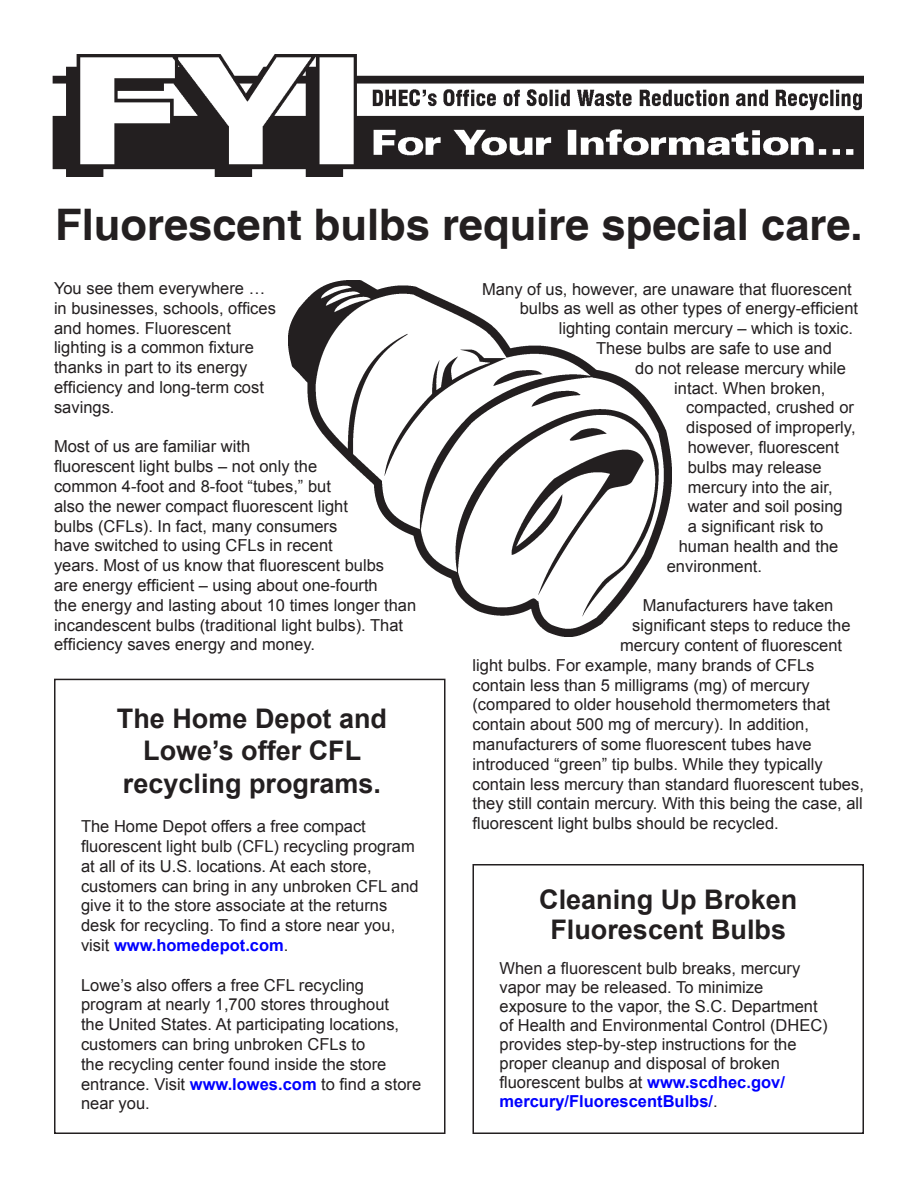
<style>
.page{position:relative;width:918px;height:1188px;background:#fff}
.page>*{position:absolute;margin:0;border:0;box-sizing:border-box;transform-origin:0 0}
.t1{font:700 43.5px "Helvetica";color:#231f20}
.t2{font:700 27px/32.4px "Arial";color:#231f20;text-align:center}
.t3{font:16.5px/19.8px "Arial";color:#231f20}
.s1{font-weight:700;color:#00f}
</style>
<div class="page">
<img style="left:53px;top:54px;width:811px;height:123px">
<div style="left:54px;top:679px;width:392px;height:455px;border:2px solid #231f20"></div>
<div style="left:472px;top:864px;width:392px;height:270px;border:2px solid #231f20"></div>
<img style="left:288px;top:281px;width:383px;height:356px">
<p class="t1" style="left:55px;top:198px;width:809px">Fluorescent bulbs require special care.</p>
<p class="t3" style="left:482px;top:279px;width:371px">Many of us, however, are unaware that fluorescent</p>
<p class="t3" style="left:520px;top:299px;width:340px">bulbs as well as other types of energy-efficient</p>
<p class="t3" style="left:559px;top:319px;width:296px">lighting contain mercury – which is toxic.</p>
<p class="t3" style="left:596px;top:338px;width:237px">These bulbs are safe to use and</p>
<p class="t3" style="left:635px;top:358px;width:212px">do not release mercury while</p>
<p class="t3" style="left:674px;top:378px;width:153px">intact. When broken,</p>
<p class="t3" style="left:686px;top:398px;width:169px">compacted, crushed or</p>
<p class="t3" style="left:686px;top:418px;width:171px">disposed of improperly,</p>
<p class="t3" style="left:688px;top:437px;width:153px">however, fluorescent</p>
<p class="t3" style="left:688px;top:457px;width:135px">bulbs may release</p>
<p class="t3" style="left:688px;top:477px;width:146px">mercury into the air,</p>
<p class="t3" style="left:688px;top:497px;width:156px">water and soil posing</p>
<p class="t3" style="left:688px;top:517px;width:137px">a significant risk to</p>
<p class="t3" style="left:679px;top:536px;width:161px">human health and the</p>
<p class="t3" style="left:667px;top:556px;width:97px">environment.</p>
<p class="t3" style="left:643px;top:596px;width:192px">Manufacturers have taken</p>
<p class="t3" style="left:632px;top:616px;width:220px">significant steps to reduce the</p>
<p class="t3" style="left:620px;top:635px;width:223px">mercury content of fluorescent</p>
<p class="t3" style="left:472px;top:655px;width:344px">light bulbs. For example, many brands of CFLs</p>
<p class="t3" style="left:472px;top:675px;width:339px">contain less than 5 milligrams (mg) of mercury</p>
<p class="t3" style="left:472px;top:695px;width:359px">(compared to older household thermometers that</p>
<p class="t3" style="left:472px;top:715px;width:338px">contain about 500 mg of mercury). In addition,</p>
<p class="t3" style="left:472px;top:734px;width:341px">manufacturers of some fluorescent tubes have</p>
<p class="t3" style="left:472px;top:754px;width:352px">introduced “green” tip bulbs. While they typically</p>
<p class="t3" style="left:472px;top:774px;width:393px">contain less mercury than standard fluorescent tubes,</p>
<p class="t3" style="left:472px;top:794px;width:392px">they still contain mercury. With this being the case, all</p>
<p class="t3" style="left:472px;top:814px;width:308px">fluorescent light bulbs should be recycled.</p>
<p class="t3" style="left:54px;top:278px;width:223px">You see them everywhere … in businesses, schools, offices and homes. Fluorescent lighting is a common fixture thanks in part to its energy efficiency and long-term cost savings.</p>
<p class="t3" style="left:54px;top:437px;width:364px">Most of us are familiar with<br>fluorescent light bulbs – not only the<br>common 4-foot and 8-foot “tubes,” but<br>also the newer compact fluorescent light<br>bulbs (CFLs). In fact, many consumers<br>have switched to using CFLs in recent<br>years. Most of us know that fluorescent bulbs<br>are energy efficient – using about one-fourth<br>the energy and lasting about 10 times longer than incandescent bulbs (traditional light bulbs). That efficiency saves energy and money.</p>
<p class="t2" style="left:117px;top:703px;width:272px">The Home Depot and<br>Lowe’s offer CFL recycling programs.</p>
<p class="t3" style="left:81px;top:817px;width:339px">The Home Depot offers a free compact fluorescent light bulb (CFL) recycling program at all of its U.S. locations. At each store, customers can bring in any unbroken CFL and give it to the store associate at the returns desk for recycling. To find a store near you, visit <span class="s1">www.homedepot.com</span>.</p>
<p class="t3" style="left:81px;top:975px;width:342px">Lowe’s also offers a free CFL recycling program at nearly 1,700 stores throughout<br>the United States. At participating locations, customers can bring unbroken CFLs to<br>the recycling center found inside the store entrance. Visit <span class="s1">www.lowes.com</span> to find a store near you.</p>
<p class="t2" style="left:539px;top:885px;width:260px;line-height:30px">Cleaning Up Broken<br>Fluorescent Bulbs</p>
<p class="t3" style="left:500px;top:959px;width:330px;line-height:19px">When a fluorescent bulb breaks, mercury vapor may be released. To minimize exposure to the vapor, the S.C. Department of Health and Environmental Control (DHEC) provides step-by-step instructions for the proper cleanup and disposal of broken fluorescent bulbs at <span class="s1">www.scdhec.gov/ mercury/FluorescentBulbs/</span>.</p>
</div>
